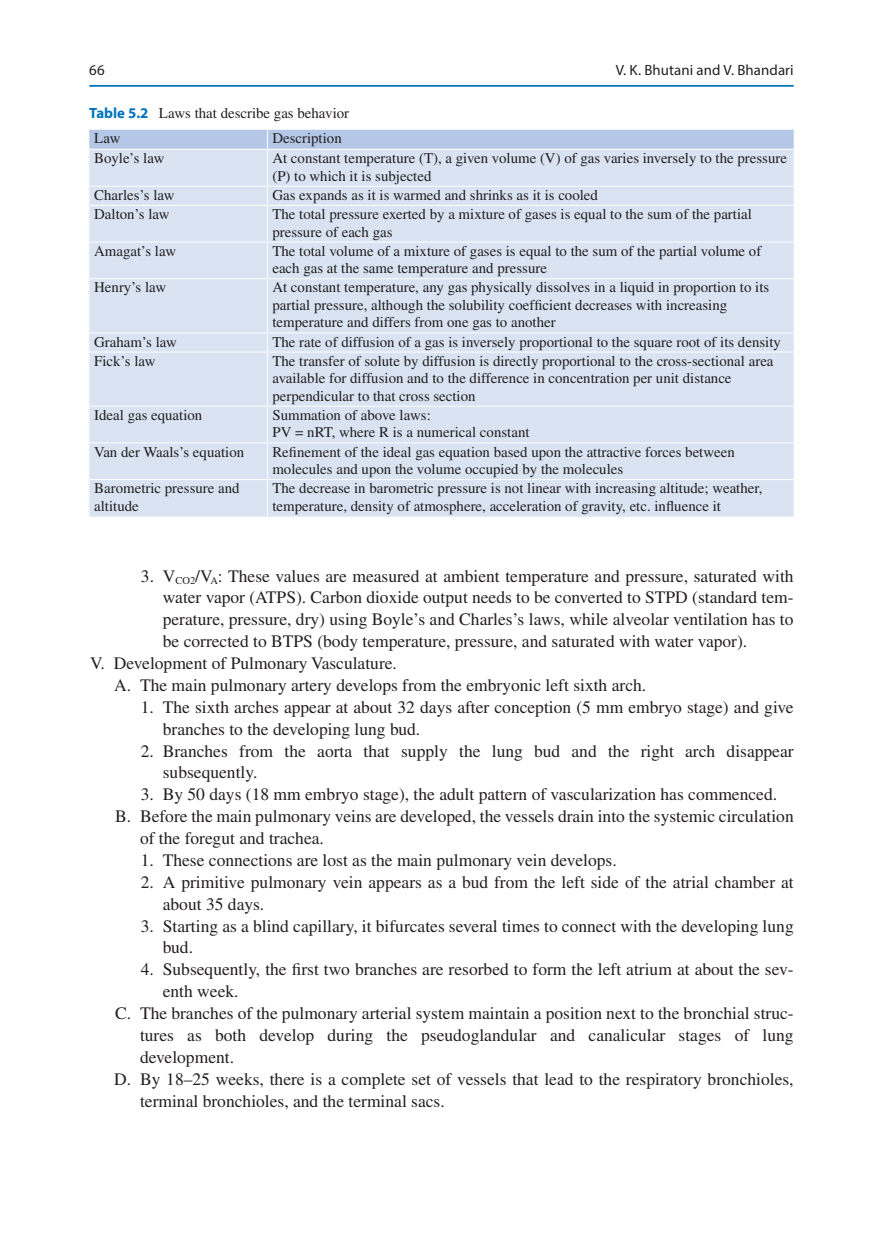
<style>
.page{position:relative;width:883px;height:1260px;background:#fff}
.page>*{position:absolute;margin:0;border:0;box-sizing:border-box;transform-origin:0 0}
.t1{font:17.5px/21.9px "Times LT Std";color:#231f20}
.t2{font:14.88px/17.5px "Times LT Std";color:#231f20}
.t3{font:14.88px "Myriad Pro Regular 2";letter-spacing:.005em;color:#231f20}
.t4{font:14.88px "Myriad Pro";color:#231f20}
.s1{font-family:"Myriad Pro";font-weight:700;color:#0073bc}
</style>
<div class="page">
<div style="left:89px;top:150px;width:705px;height:367px;background:#d9e3f2"></div>
<svg style="left:89px;top:129px;width:705px;height:20px;background:#b8cae7"></svg>
<hr style="left:267px;top:150px;width:1px;height:36px;background:#fff">
<hr style="left:89px;top:186px;width:178px;height:1px;background:#fff">
<hr style="left:267px;top:186px;width:527px;height:1px;background:#fff">
<svg style="left:267px;top:187px;width:1px;height:18px"></svg>
<hr style="left:89px;top:205px;width:178px;height:1px;background:#fff">
<hr style="left:267px;top:205px;width:527px;height:1px;background:#fff">
<hr style="left:267px;top:206px;width:1px;height:36px;background:#fff">
<hr style="left:89px;top:242px;width:178px;height:1px;background:#fff">
<hr style="left:267px;top:242px;width:527px;height:1px;background:#fff">
<hr style="left:267px;top:242px;width:1px;height:36px;background:#fff">
<hr style="left:89px;top:278px;width:178px;height:1px;background:#fff">
<hr style="left:267px;top:278px;width:527px;height:1px;background:#fff">
<hr style="left:267px;top:279px;width:1px;height:53px;background:#fff">
<hr style="left:89px;top:332px;width:178px;height:1px;background:#fff">
<hr style="left:267px;top:332px;width:527px;height:1px;background:#fff">
<svg style="left:267px;top:333px;width:1px;height:19px"></svg>
<hr style="left:89px;top:352px;width:178px;height:1px;background:#fff">
<hr style="left:267px;top:352px;width:527px;height:1px;background:#fff">
<hr style="left:267px;top:353px;width:1px;height:53px;background:#fff">
<hr style="left:89px;top:406px;width:178px;height:1px;background:#fff">
<hr style="left:267px;top:406px;width:527px;height:1px;background:#fff">
<hr style="left:267px;top:407px;width:1px;height:35px;background:#fff">
<hr style="left:89px;top:442px;width:178px;height:1px;background:#fff">
<hr style="left:267px;top:442px;width:527px;height:1px;background:#fff">
<hr style="left:267px;top:443px;width:1px;height:36px;background:#fff">
<hr style="left:267px;top:479px;width:527px;height:1px;background:#fff">
<hr style="left:89px;top:479px;width:178px;height:1px;background:#fff">
<hr style="left:267px;top:480px;width:1px;height:37px;background:#fff">
<hr style="left:89px;top:85px;width:705px;height:2px;background:#0073bc">
<p class="t4" style="left:89px;top:61px;width:17px">66</p>
<p class="t2" style="left:94px;top:101px;width:256px;line-height:25.2px;text-indent:-5px"><span class="s1">Table 5.2</span> Laws that describe gas behavior<br>Law</p>
<p class="t2" style="left:272px;top:130px;width:71px">Description</p>
<p class="t3" style="left:616px;top:61px;width:179px">V. K. Bhutani and V. Bhandari</p>
<p class="t2" style="left:94px;top:149px;width:72px">Boyle’s law</p>
<p class="t2" style="left:272px;top:149px;width:516px">At constant temperature (T), a given volume (V) of gas varies inversely to the pressure (P) to which it is subjected</p>
<p class="t2" style="left:94px;top:186px;width:82px">Charles’s law</p>
<p class="t2" style="left:272px;top:186px;width:327px">Gas expands as it is warmed and shrinks as it is cooled</p>
<p class="t2" style="left:94px;top:205px;width:77px">Dalton’s law</p>
<p class="t2" style="left:272px;top:205px;width:481px">The total pressure exerted by a mixture of gases is equal to the sum of the partial pressure of each gas</p>
<p class="t2" style="left:94px;top:242px;width:83px">Amagat’s law</p>
<p class="t2" style="left:272px;top:242px;width:490px">The total volume of a mixture of gases is equal to the sum of the partial volume of each gas at the same temperature and pressure</p>
<p class="t2" style="left:94px;top:279px;width:74px">Henry’s law</p>
<p class="t2" style="left:272px;top:279px;width:498px">At constant temperature, any gas physically dissolves in a liquid in proportion to its partial pressure, although the solubility coefficient decreases with increasing temperature and differs from one gas to another</p>
<p class="t2" style="left:94px;top:333px;width:84px">Graham’s law</p>
<p class="t2" style="left:272px;top:333px;width:510px">The rate of diffusion of a gas is inversely proportional to the square root of its density</p>
<p class="t2" style="left:94px;top:352px;width:63px">Fick’s law</p>
<p class="t2" style="left:272px;top:352px;width:503px">The transfer of solute by diffusion is directly proportional to the cross-sectional area available for diffusion and to the difference in concentration per unit distance perpendicular to that cross section</p>
<p class="t2" style="left:94px;top:406px;width:110px">Ideal gas equation</p>
<p class="t2" style="left:272px;top:406px;width:259px">Summation of above laws:<br>PV = nRT, where R is a numerical constant</p>
<p class="t2" style="left:94px;top:443px;width:151px">Van der Waals’s equation</p>
<p class="t2" style="left:272px;top:443px;width:464px">Refinement of the ideal gas equation based upon the attractive forces between molecules and upon the volume occupied by the molecules</p>
<p class="t2" style="left:94px;top:479px;width:147px">Barometric pressure and altitude</p>
<p class="t2" style="left:272px;top:479px;width:492px">The decrease in barometric pressure is not linear with increasing altitude; weather, temperature, density of atmosphere, acceleration of gravity, etc. influence it</p>
<p class="t1" style="left:141px;top:565px;width:654px">3. V<sub>CO2</sub>/V<sub>A</sub>: These values are measured at ambient temperature and pressure, saturated with</p>
<p class="t1" style="left:163px;top:587px;width:632px">water vapor (ATPS). Carbon dioxide output needs to be converted to STPD (standard tem-</p>
<p class="t1" style="left:163px;top:608px;width:632px">perature, pressure, dry) using Boyle’s and Charles’s laws, while alveolar ventilation has to</p>
<p class="t1" style="left:163px;top:630px;width:586px">be corrected to BTPS (body temperature, pressure, and saturated with water vapor).</p>
<p class="t1" style="left:90px;top:652px;width:308px">V. Development of Pulmonary Vasculature.</p>
<p class="t1" style="left:114px;top:674px;width:533px">A. The main pulmonary artery develops from the embryonic left sixth arch.</p>
<p class="t1" style="left:163px;top:696px;width:632px;text-indent:-22px">1. The sixth arches appear at about 32 days after conception (5 mm embryo stage) and give branches to the developing lung bud.</p>
<p class="t1" style="left:163px;top:740px;width:632px;text-indent:-22px">2. Branches from the aorta that supply the lung bud and the right arch disappear subsequently.</p>
<p class="t1" style="left:141px;top:783px;width:638px">3. By 50 days (18 mm embryo stage), the adult pattern of vascularization has commenced.</p>
<p class="t1" style="left:115px;top:805px;width:680px">B. Before the main pulmonary veins are developed, the vessels drain into the systemic circulation</p>
<p class="t1" style="left:140px;top:827px;width:185px">of the foregut and trachea.</p>
<p class="t1" style="left:141px;top:849px;width:477px">1. These connections are lost as the main pulmonary vein develops.</p>
<p class="t1" style="left:163px;top:871px;width:632px;text-indent:-22px">2. A primitive pulmonary vein appears as a bud from the left side of the atrial chamber at about 35 days.</p>
<p class="t1" style="left:163px;top:915px;width:632px;text-indent:-22px">3. Starting as a blind capillary, it bifurcates several times to connect with the developing lung bud.</p>
<p class="t1" style="left:141px;top:958px;width:654px">4. Subsequently, the first two branches are resorbed to form the left atrium at about the sev-</p>
<p class="t1" style="left:163px;top:980px;width:77px">enth week.</p>
<p class="t1" style="left:115px;top:1002px;width:680px">C. The branches of the pulmonary arterial system maintain a position next to the bronchial struc-</p>
<p class="t1" style="left:140px;top:1024px;width:655px">tures as both develop during the pseudoglandular and canalicular stages of lung</p>
<p class="t1" style="left:140px;top:1046px;width:96px">development.</p>
<p class="t1" style="left:114px;top:1068px;width:681px">D. By 18–25 weeks, there is a complete set of vessels that lead to the respiratory bronchioles,</p>
<p class="t1" style="left:140px;top:1090px;width:306px">terminal bronchioles, and the terminal sacs.</p>
</div>
